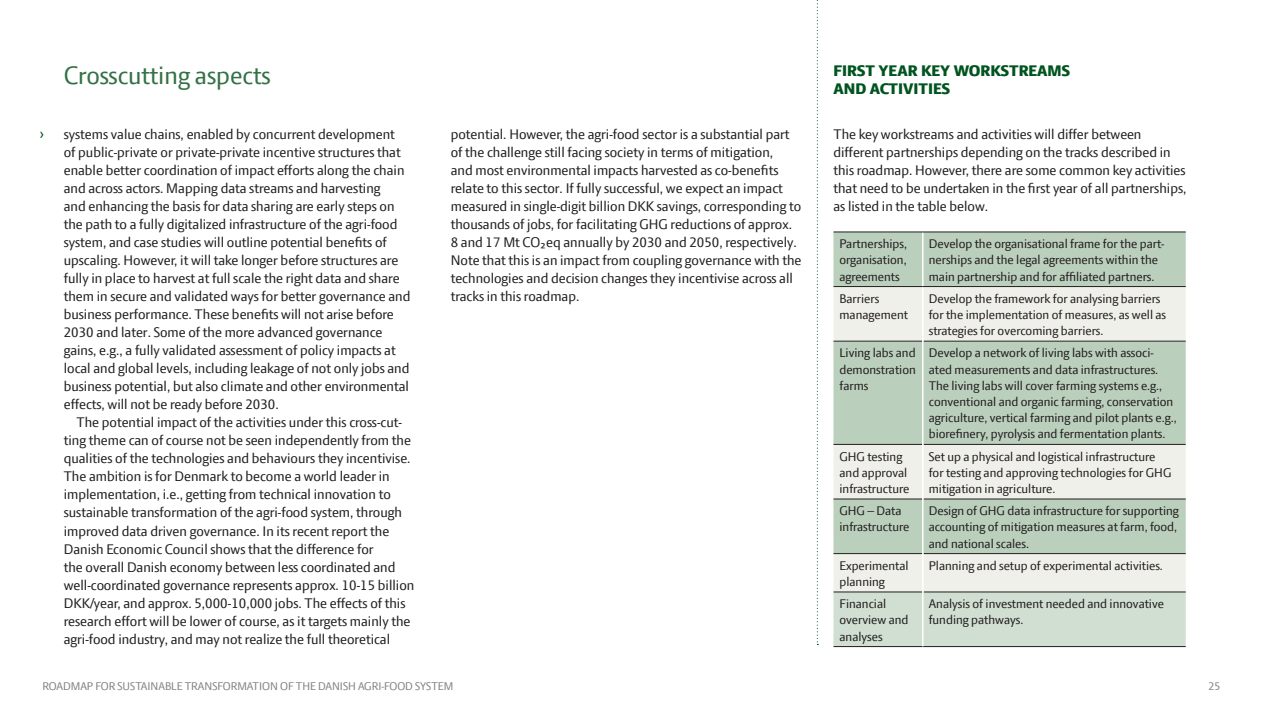
<style>
.page{position:relative;width:1263px;height:711px;background:#fff}
.page>*{position:absolute;margin:0;border:0;box-sizing:border-box;transform-origin:0 0}
.t1{font:27px "LF Press Sans";color:#337146}
.t2{font:18px "LF Press Sans";color:#00541f}
.t3{font:800 16.5px/18px "LF Press Sans";color:#00541f}
.t4{font:15px/18px "LF Press Sans";color:#231f20}
.t5{font:13.5px/16.2px "LF Press Sans";color:#231f20}
.t6{font:12px "LF Press Sans";color:#808285}
</style>
<div class="page">
<div style="left:833px;top:232px;width:353px;height:54px;background:#bbcfbd"></div>
<svg style="left:833px;top:287px;width:353px;height:304px;background:#d3ddd1"></svg>
<div style="left:833px;top:592px;width:353px;height:53px;background:#d1dfd2"></div>
<hr style="left:833px;top:645px;width:90px;height:1px;background:#231f20">
<hr style="left:923px;top:645px;width:263px;height:1px;background:#231f20">
<hr style="left:833px;top:340px;width:89px;height:1px;background:#231f20">
<hr style="left:923px;top:340px;width:263px;height:1px;background:#231f20">
<hr style="left:833px;top:444px;width:89px;height:1px;background:#231f20">
<hr style="left:923px;top:444px;width:263px;height:1px;background:#231f20">
<hr style="left:833px;top:498px;width:89px;height:1px;background:#231f20">
<hr style="left:923px;top:498px;width:263px;height:1px;background:#231f20">
<hr style="left:833px;top:553px;width:89px;height:1px;background:#231f20">
<hr style="left:923px;top:553px;width:263px;height:1px;background:#231f20">
<hr style="left:833px;top:591px;width:89px;height:1px;background:#231f20">
<hr style="left:923px;top:591px;width:263px;height:1px;background:#231f20">
<hr style="left:922px;top:232px;width:1px;height:54px;background:#fff">
<hr style="left:922px;top:286px;width:1px;height:55px;background:#fff">
<hr style="left:922px;top:341px;width:1px;height:103px;background:#fff">
<hr style="left:922px;top:444px;width:1px;height:54px;background:#fff">
<hr style="left:922px;top:498px;width:1px;height:55px;background:#fff">
<hr style="left:922px;top:553px;width:1px;height:38px;background:#fff">
<hr style="left:922px;top:591px;width:1px;height:55px;background:#fff">
<hr style="left:833px;top:231px;width:90px;height:1px;background:#231f20">
<hr style="left:923px;top:231px;width:263px;height:1px;background:#231f20">
<hr style="left:833px;top:286px;width:90px;height:1px;background:#231f20">
<hr style="left:923px;top:286px;width:263px;height:1px;background:#231f20">
<svg style="left:817px;top:0;width:1px;height:643px"></svg>
<h1 class="t1" style="left:64px;top:60px;width:208px">Crosscutting aspects</h1>
<p class="t3" style="left:833px;top:62px;width:238px">FIRST YEAR KEY WORKSTREAMS<br>AND ACTIVITIES</p>
<p class="t2" style="left:39px;top:122px;width:7px">›</p>
<p class="t4" style="left:833px;top:125px;width:354px">The key workstreams and activities will differ between different partnerships depending on the tracks described in this roadmap. However, there are some common key activities that need to be undertaken in the first year of all partnerships, as listed in the table below.</p>
<p class="t5" style="left:839px;top:235px;width:69px;text-align:justify">Partnerships, organisation, agreements</p>
<p class="t5" style="left:929px;top:235px;width:237px">Develop the organisational frame for the part&shy;nerships and the legal agreements within the main partnership and for affiliated partners.</p>
<p class="t5" style="left:839px;top:290px;width:70px">Barriers management</p>
<p class="t5" style="left:929px;top:290px;width:239px">Develop the framework for analysing barriers for the implementation of measures, as well as strategies for overcoming barriers.</p>
<p class="t5" style="left:839px;top:344px;width:78px;text-align:justify">Living labs and demonstration farms</p>
<p class="t5" style="left:929px;top:344px;width:249px">Develop a network of living labs with associ&shy;ated measurements and data infrastructures.<br>The living labs will cover farming systems e.g., conventional and organic farming, conservation agriculture, vertical farming and pilot plants e.g., biorefinery, pyrolysis and fermentation plants.</p>
<p class="t5" style="left:839px;top:447px;width:71px">GHG testing and approval infrastructure</p>
<p class="t5" style="left:929px;top:447px;width:244px">Set up a physical and logistical infrastructure for testing and approving technologies for GHG mitigation in agriculture.</p>
<p class="t5" style="left:839px;top:502px;width:71px">GHG – Data infrastructure</p>
<p class="t5" style="left:929px;top:502px;width:252px">Design of GHG data infrastructure for supporting accounting of mitigation measures at farm, food, and national scales.</p>
<p class="t5" style="left:839px;top:556px;width:71px">Experimental planning</p>
<p class="t5" style="left:929px;top:556px;width:236px">Planning and setup of experimental activities.</p>
<p class="t5" style="left:839px;top:595px;width:71px">Financial overview and analyses</p>
<p class="t5" style="left:929px;top:595px;width:237px">Analysis of investment needed and innovative funding pathways.</p>
<p class="t4" style="left:64px;top:125px;width:348px">systems value chains, enabled by concurrent development<br>of public-private or private-private incentive structures that enable better coordination of impact efforts along the chain and across actors. Mapping data streams and harvesting<br>and enhancing the basis for data sharing are early steps on the path to a fully digitalized infrastructure of the agri-food system, and case studies will outline potential benefits of upscaling. However, it will take longer before structures are fully in place to harvest at full scale the right data and share them in secure and validated ways for better governance and business performance. These benefits will not arise before 2030 and later. Some of the more advanced governance gains, e.g., a fully validated assessment of policy impacts at local and global levels, including leakage of not only jobs and business potential, but also climate and other environmental effects, will not be ready before 2030.</p>
<p class="t4" style="left:64px;top:413px;width:352px;text-indent:13px">The potential impact of the activities under this cross-cut&shy;ting theme can of course not be seen independently from the qualities of the technologies and behaviours they incentivise.<br>The ambition is for Denmark to become a world leader in implementation, i.e., getting from technical innovation to sustainable transformation of the agri-food system, through improved data driven governance. In its recent report the Danish Economic Council shows that the difference for<br>the overall Danish economy between less coordinated and well-coordinated governance represents approx. 10-15 billion DKK/year, and approx. 5,000-10,000 jobs. The effects of this research effort will be lower of course, as it targets mainly the agri-food industry, and may not realize the full theoretical</p>
<p class="t4" style="left:451px;top:125px;width:352px">potential. However, the agri-food sector is a substantial part of the challenge still facing society in terms of mitigation,<br>and most environmental impacts harvested as co-benefits relate to this sector. If fully successful, we expect an impact measured in single-digit billion DKK savings, corresponding to thousands of jobs, for facilitating GHG reductions of approx.<br>8 and 17 Mt CO2eq annually by 2030 and 2050, respectively.<br>Note that this is an impact from coupling governance with the technologies and decision changes they incentivise across all tracks in this roadmap.</p>
<p class="t6" style="left:43px;top:678px;width:412px">ROADMAP FOR SUSTAINABLE TRANSFORMATION OF THE DANISH AGRI-FOOD SYSTEM</p>
<p class="t6" style="left:1208px;top:678px;width:13px">25</p>
</div>
